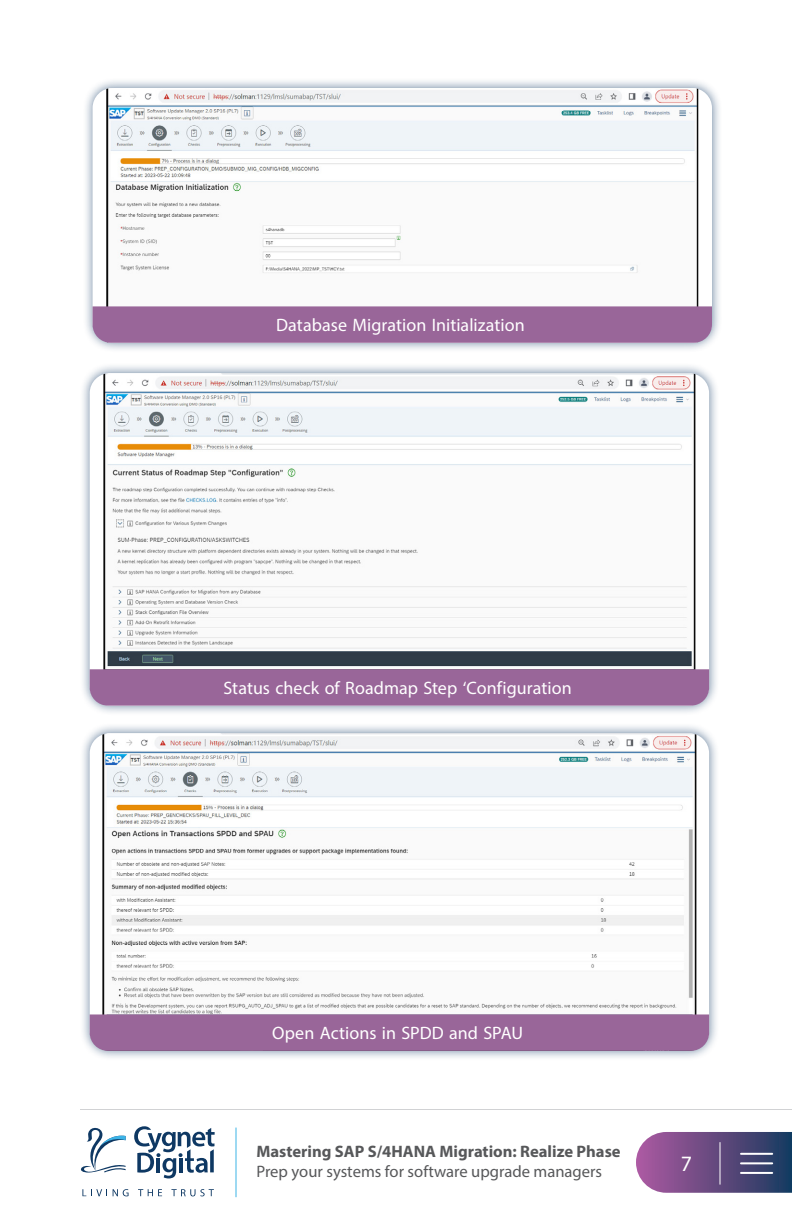
<style>
.page{position:relative;width:792px;height:1224px;background:#fff}
.page>*{position:absolute;margin:0;border:0;box-sizing:border-box;transform-origin:0 0}
.t1{font:22px "Myriad Pro";color:#fff}
.Image_caption{font:18px "Myriad Pro";color:#fff}
.t2{font:700 16.6px "Myriad Pro";color:#57585a}
.t3{font:16.6px "Myriad Pro";color:#57585a}
</style>
<div class="page">
<svg style="left:636px;top:1132px;width:156px;height:61px;background:#6a5285"></svg>
<hr style="left:236px;top:1128px;width:1px;height:69px;background:#3cb4e6">
<hr style="left:80px;top:1109px;width:712px;height:1px;background:#d1d2d4">
<hr style="left:720px;top:1142px;width:1px;height:42px;background:#fff">
<hr style="left:741px;top:1153px;width:31px;height:2px;background:#fff">
<hr style="left:741px;top:1162px;width:31px;height:2px;background:#fff">
<hr style="left:741px;top:1172px;width:31px;height:2px;background:#fff">
<svg style="left:80px;top:1127px;width:46px;height:46px"></svg>
<svg style="left:134px;top:1126px;width:81px;height:52px"></svg>
<svg style="left:82px;top:1189px;width:47px;height:7px"></svg>
<svg style="left:138px;top:1189px;width:24px;height:7px"></svg>
<svg style="left:171px;top:1189px;width:43px;height:7px"></svg>
<div style="left:82px;top:78px;width:640px;height:275px;background:#0f3764;opacity:.6"></div>
<div style="left:93px;top:88px;width:619px;height:255px;background:#fff;border-radius:20px"></div>
<img style="left:106px;top:88px;width:592px;height:218px">
<div style="left:93px;top:306px;width:619px;height:37px;background:#969"></div>
<div style="left:79px;top:363px;width:640px;height:353px;background:#0f3764;opacity:.6"></div>
<div style="left:90px;top:373px;width:619px;height:333px;background:#fff;border-radius:20px"></div>
<img style="left:103px;top:373px;width:592px;height:296px">
<div style="left:90px;top:669px;width:619px;height:37px;background:#969"></div>
<div style="left:79px;top:723px;width:640px;height:338px;background:#0f3764;opacity:.6"></div>
<div style="left:90px;top:733px;width:619px;height:318px;background:#fff;border-radius:20px"></div>
<img style="left:102px;top:733px;width:594px;height:281px">
<div style="left:90px;top:1014px;width:619px;height:37px;background:#969"></div>
<p class="Image_caption" style="left:276px;top:314px;width:250px">Database Migration Initialization</p>
<p class="Image_caption" style="left:224px;top:677px;width:350px">Status check of Roadmap Step ‘Configuration</p>
<p class="Image_caption" style="left:272px;top:1022px;width:252px">Open Actions in SPDD and SPAU</p>
<p class="t2" style="left:256px;top:1141px;width:366px">Mastering SAP S/4HANA Migration: Realize Phase</p>
<p class="t3" style="left:256px;top:1162px;width:347px">Prep your systems for software upgrade managers</p>
<p class="t1" style="left:681px;top:1150px;width:13px">7</p>
</div>
